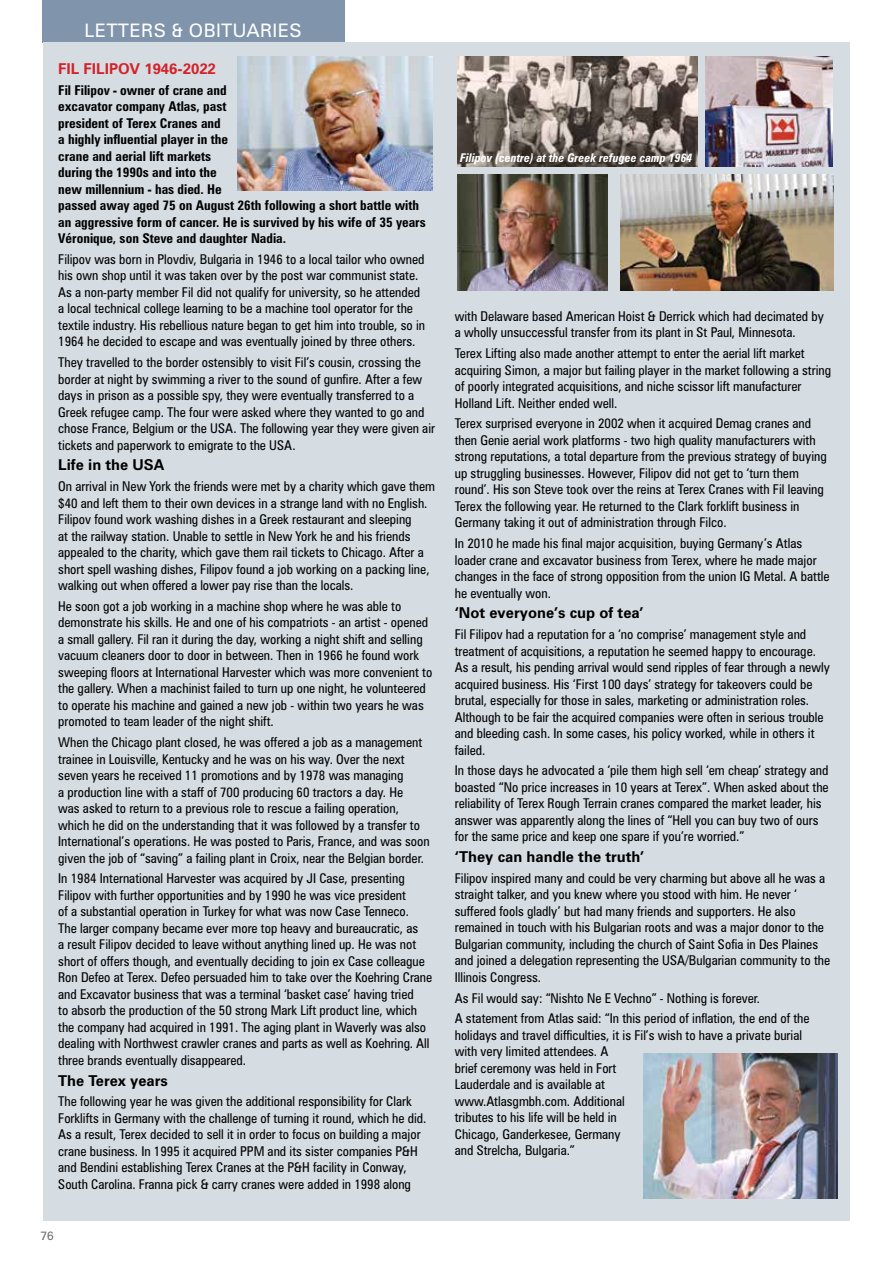
<style>
.page{position:relative;width:893px;height:1263px;background:#fff}
.page>*{position:absolute;margin:0;border:0;box-sizing:border-box;transform-origin:0 0}
.t1{font:18.6px "Zurich BT";letter-spacing:.02em;color:#fff}
.t2{font:700 15px "Zurich BT";color:#000}
.t3{font:700 15px "Zurich BT";color:#d2232a}
.t4{font:condensed 13.5px/16.5px "Zurich BT";color:#000}
.t5{font:700 condensed 13.5px/16.5px "Zurich BT";color:#000}
.t6{font:italic 700 condensed 12px "Zurich BT";color:#fff}
.t7{font:12px "Zurich BT";color:#6d6e71}
</style>
<div class="page">
<div style="left:42px;top:0;width:303px;height:42px;background:#8094ac"></div>
<div style="left:43px;top:42px;width:806px;height:1178px;background:#d5dde3"></div>
<img style="left:237px;top:57px;width:195px;height:134px">
<img style="left:457px;top:175px;width:150px;height:116px">
<img style="left:457px;top:57px;width:241px;height:109px">
<img style="left:643px;top:1053px;width:194px;height:145px">
<img style="left:620px;top:174px;width:213px;height:117px">
<img style="left:705px;top:57px;width:128px;height:109px">
<h1 class="t1" style="left:84px;top:19px;width:219px">LETTERS &amp; OBITUARIES</h1>
<p class="t3" style="left:58px;top:59px;width:159px">Fil Filipov 1946-2022</p>
<p class="t5" style="left:58px;top:81px;width:369px">Fil Filipov - owner of crane and<br>excavator company Atlas, past<br>president of Terex Cranes and<br>a highly influential player in the<br>crane and aerial lift markets<br>during the 1990s and into the<br>new millennium - has died. He<br>passed away aged 75 on August 26th following a short battle with an aggressive form of cancer. He is survived by his wife of 35 years Véronique, son Steve and daughter Nadia.</p>
<p class="t4" style="left:58px;top:251px;width:368px">Filipov was born in Plovdiv, Bulgaria in 1946 to a local tailor who owned his own shop until it was taken over by the post war communist state.<br>As a non-party member Fil did not qualify for university, so he attended a local technical college learning to be a machine tool operator for the textile industry. His rebellious nature began to get him into trouble, so in 1964 he decided to escape and was eventually joined by three others.</p>
<p class="t4" style="left:58px;top:354px;width:378px">They travelled to the border ostensibly to visit Fil’s cousin, crossing the border at night by swimming a river to the sound of gunfire. After a few days in prison as a possible spy, they were eventually transferred to a Greek refugee camp. The four were asked where they wanted to go and chose France, Belgium or the USA. The following year they were given air tickets and paperwork to emigrate to the USA.</p>
<p class="t2" style="left:58px;top:456px;width:107px">Life in the USA</p>
<p class="t4" style="left:58px;top:478px;width:378px">On arrival in New York the friends were met by a charity which gave them $40 and left them to their own devices in a strange land with no English.<br>Filipov found work washing dishes in a Greek restaurant and sleeping<br>at the railway station. Unable to settle in New York he and his friends appealed to the charity, which gave them rail tickets to Chicago. After a short spell washing dishes, Filipov found a job working on a packing line, walking out when offered a lower pay rise than the locals.</p>
<p class="t4" style="left:58px;top:598px;width:376px">He soon got a job working in a machine shop where he was able to demonstrate his skills. He and one of his compatriots - an artist - opened a small gallery. Fil ran it during the day, working a night shift and selling vacuum cleaners door to door in between. Then in 1966 he found work sweeping floors at International Harvester which was more convenient to the gallery. When a machinist failed to turn up one night, he volunteered to operate his machine and gained a new job - within two years he was promoted to team leader of the night shift.</p>
<p class="t4" style="left:58px;top:734px;width:373px">When the Chicago plant closed, he was offered a job as a management trainee in Louisville, Kentucky and he was on his way. Over the next seven years he received 11 promotions and by 1978 was managing<br>a production line with a staff of 700 producing 60 tractors a day. He<br>was asked to return to a previous role to rescue a failing operation, which he did on the understanding that it was followed by a transfer to International’s operations. He was posted to Paris, France, and was soon given the job of “saving” a failing plant in Croix, near the Belgian border.</p>
<p class="t4" style="left:58px;top:870px;width:376px">In 1984 International Harvester was acquired by JI Case, presenting Filipov with further opportunities and by 1990 he was vice president<br>of a substantial operation in Turkey for what was now Case Tenneco.<br>The larger company became ever more top heavy and bureaucratic, as<br>a result Filipov decided to leave without anything lined up. He was not short of offers though, and eventually deciding to join ex Case colleague Ron Defeo at Terex. Defeo persuaded him to take over the Koehring Crane and Excavator business that was a terminal ‘basket case’ having tried<br>to absorb the production of the 50 strong Mark Lift product line, which the company had acquired in 1991. The aging plant in Waverly was also dealing with Northwest crawler cranes and parts as well as Koehring. All three brands eventually disappeared.</p>
<p class="t2" style="left:58px;top:1071px;width:111px">The Terex years</p>
<p class="t4" style="left:58px;top:1093px;width:370px">The following year he was given the additional responsibility for Clark Forklifts in Germany with the challenge of turning it round, which he did.<br>As a result, Terex decided to sell it in order to focus on building a major crane business. In 1995 it acquired PPM and its sister companies P&amp;H and Bendini establishing Terex Cranes at the P&amp;H facility in Conway, South Carolina. Franna pick &amp; carry cranes were added in 1998 along</p>
<p class="t7" style="left:40px;top:1229px;width:15px">76</p>
<p class="t6" style="left:460px;top:151px;width:234px">Filipov (centre) at the Greek refugee camp 1964</p>
<p class="t4" style="left:455px;top:308px;width:371px">with Delaware based American Hoist &amp; Derrick which had decimated by a wholly unsuccessful transfer from its plant in St Paul, Minnesota.</p>
<p class="t4" style="left:455px;top:345px;width:378px">Terex Lifting also made another attempt to enter the aerial lift market acquiring Simon, a major but failing player in the market following a string of poorly integrated acquisitions, and niche scissor lift manufacturer Holland Lift. Neither ended well.</p>
<p class="t4" style="left:455px;top:415px;width:373px">Terex surprised everyone in 2002 when it acquired Demag cranes and then Genie aerial work platforms - two high quality manufacturers with strong reputations, a total departure from the previous strategy of buying up struggling businesses. However, Filipov did not get to ‘turn them round’. His son Steve took over the reins at Terex Cranes with Fil leaving Terex the following year. He returned to the Clark forklift business in Germany taking it out of administration through Filco.</p>
<p class="t4" style="left:455px;top:535px;width:376px">In 2010 he made his final major acquisition, buying Germany’s Atlas loader crane and excavator business from Terex, where he made major changes in the face of strong opposition from the union IG Metal. A battle he eventually won.</p>
<p class="t2" style="left:455px;top:604px;width:190px">‘Not everyone’s cup of tea’</p>
<p class="t4" style="left:455px;top:626px;width:377px">Fil Filipov had a reputation for a ‘no comprise’ management style and treatment of acquisitions, a reputation he seemed happy to encourage.<br>As a result, his pending arrival would send ripples of fear through a newly acquired business. His ‘First 100 days’ strategy for takeovers could be brutal, especially for those in sales, marketing or administration roles.<br>Although to be fair the acquired companies were often in serious trouble and bleeding cash. In some cases, his policy worked, while in others it failed.</p>
<p class="t4" style="left:455px;top:762px;width:375px">In those days he advocated a ‘pile them high sell ‘em cheap’ strategy and boasted “No price increases in 10 years at Terex”. When asked about the reliability of Terex Rough Terrain cranes compared the market leader, his answer was apparently along the lines of “Hell you can buy two of ours for the same price and keep one spare if you’re worried.”</p>
<p class="t2" style="left:455px;top:848px;width:191px">‘They can handle the truth’</p>
<p class="t4" style="left:455px;top:870px;width:377px">Filipov inspired many and could be very charming but above all he was a straight talker, and you knew where you stood with him. He never ‘ suffered fools gladly’ but had many friends and supporters. He also remained in touch with his Bulgarian roots and was a major donor to the Bulgarian community, including the church of Saint Sofia in Des Plaines and joined a delegation representing the USA/Bulgarian community to the Illinois Congress.</p>
<p class="t4" style="left:455px;top:987px;width:356px;line-height:20.7px">As Fil would say: “Nishto Ne E Vechno” - Nothing is forever.<br>A statement from Atlas said: “In this period of inflation, the end of the</p>
<p class="t4" style="left:455px;top:1027px;width:349px">holidays and travel difficulties, it is Fil’s wish to have a private burial with very limited attendees. A<br>brief ceremony was held in Fort<br>Lauderdale and is available at<br>www.Atlasgmbh.com. Additional<br>tributes to his life will be held in<br>Chicago, Ganderkesee, Germany<br>and Strelcha, Bulgaria.”</p>
</div>
